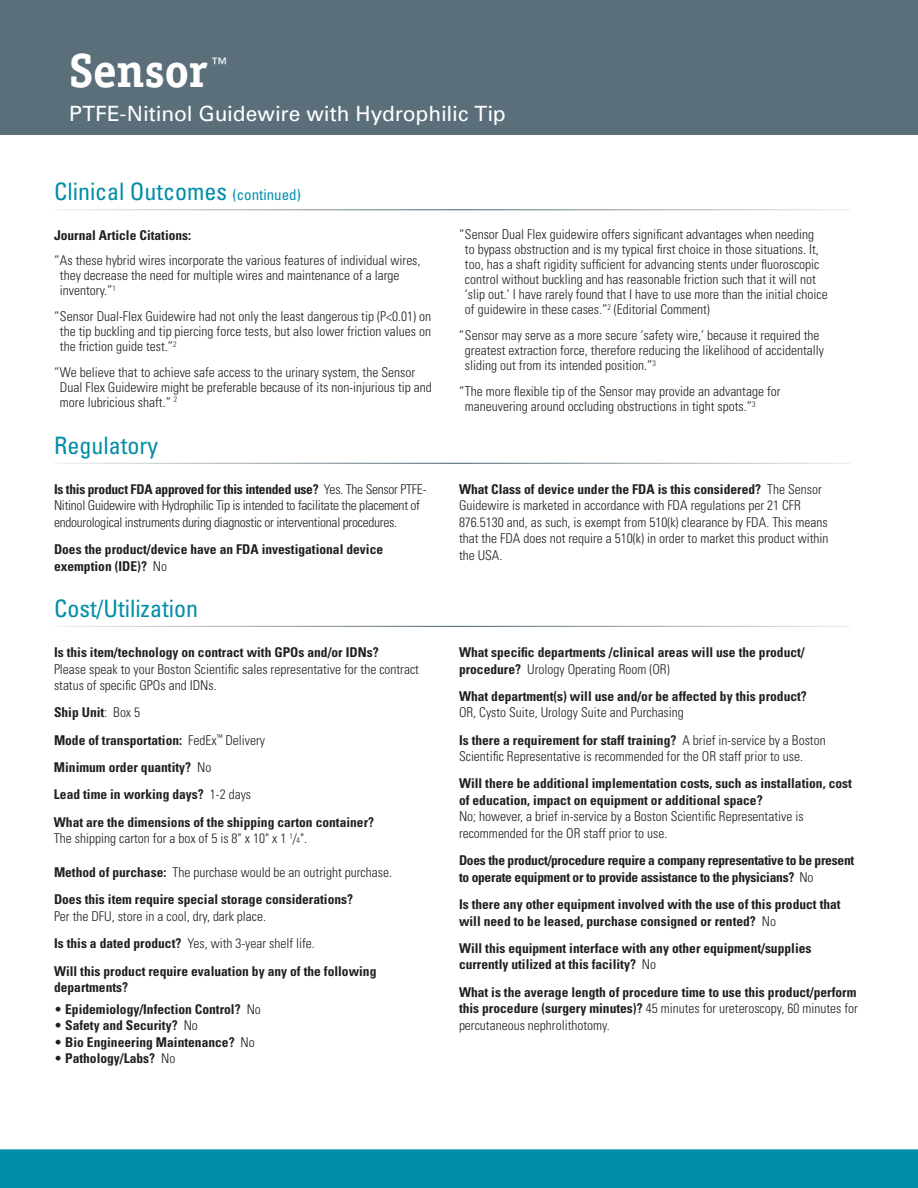
<style>
.page{position:relative;width:918px;height:1188px;background:#fff}
.page>*{position:absolute;margin:0;border:0;box-sizing:border-box;transform-origin:0 0}
.t1{font:700 48px "Officina Serif";letter-spacing:-.01em;color:#fff}
.t2{font:condensed 24px "Univers";color:#008da8}
.t3{font:21px "Univers";letter-spacing:-.005em;color:#fff}
.t4{font:15.75px "Univers";color:#fff}
.t5{font:300 condensed 13.5px/15px "Univers";color:#231f20}
.t6{font:700 condensed 13.5px/16.5px "Univers";color:#231f20}
.t7{font:300 condensed 13.5px/16.5px "Univers";letter-spacing:-.02em;color:#231f20}
.t8{font:700 condensed 13.5px/16.5px "Univers";letter-spacing:-.02em;color:#231f20}
.s1{font-size:15px}
.s2{font-weight:700}
.s3{font-weight:300}
.s4{font-size:7.8px}
</style>
<div class="page">
<div style="left:0;top:1149px;width:918px;height:39px;background:#008da8"></div>
<div style="left:0;top:0;width:918px;height:135px;background:#5b6f7b"></div>
<hr style="left:54px;top:209px;width:797px;height:1px;background:#5b6f7b">
<hr style="left:54px;top:463px;width:797px;height:1px;background:#5b6f7b">
<hr style="left:54px;top:626px;width:797px;height:1px;background:#5b6f7b">
<h1 class="t1" style="left:69px;top:41px;width:140px">Sensor</h1>
<p class="t4" style="left:211px;top:55px;width:17px">™</p>
<h3 class="t3" style="left:69px;top:101px;width:438px">PTFE-Nitinol Guidewire with Hydrophilic Tip</h3>
<h2 class="t2" style="left:54px;top:176px;width:248px">Clinical Outcomes <span class="s1">(continued)</span></h2>
<p class="t6" style="left:54px;top:226px;width:139px">Journal Article Citations:</p>
<p class="t5" style="left:60px;top:253px;width:362px;text-indent:-6px">“As these hybrid wires incorporate the various features of individual wires, they decrease the need for multiple wires and maintenance of a large inventory.”<sup>1</sup></p>
<p class="t5" style="left:60px;top:309px;width:373px;text-align:justify;text-indent:-6px">“Sensor Dual-Flex Guidewire had not only the least dangerous tip (P&lt;0.01) on the tip buckling and tip piercing force tests, but also lower friction values on the friction guide test.”<sup>2</sup></p>
<p class="t5" style="left:60px;top:365px;width:373px;text-indent:-6px">“We believe that to achieve safe access to the urinary system, the Sensor<br>Dual Flex Guidewire might be preferable because of its non-injurious tip and more lubricious shaft.” <sup>2</sup></p>
<h2 class="t2" style="left:54px;top:431px;width:105px">Regulatory</h2>
<p class="t7" style="left:54px;top:481px;width:374px"><span class="s2">Is this product FDA approved for this intended use?</span> Yes. The Sensor PTFE-<br>Nitinol Guidewire with Hydrophilic Tip is intended to facilitate the placement of endourological instruments during diagnostic or interventional procedures.</p>
<p class="t6" style="left:54px;top:541px;width:331px">Does the product/device have an FDA investigational device exemption (IDE)? <span class="s3">No</span></p>
<h2 class="t2" style="left:54px;top:593px;width:145px">Cost/Utilization</h2>
<p class="t6" style="left:54px;top:644px;width:326px">Is this item/technology on contract with GPOs and/or IDNs?</p>
<p class="t5" style="left:54px;top:661px;width:367px;line-height:16.5px">Please speak to your Boston Scientific sales representative for the contract status of specific GPOs and IDNs.</p>
<p class="t6" style="left:54px;top:699px;width:322px;line-height:27.3px">Ship Unit<span class="s3">: Box 5<br></span>Mode of transportation: <span class="s3">FedEx</span><sup>™</sup> <span class="s3">Delivery<br></span>Minimum order quantity? <span class="s3">No<br></span>Lead time in working days? <span class="s3">1-2 days<br></span>What are the dimensions of the shipping carton container?</p>
<p class="t5" style="left:54px;top:831px;width:255px">The shipping carton for a box of 5 is 8" x 10" x 1 <sup>1</sup>/<span class="s4">4</span>".</p>
<p class="t6" style="left:54px;top:859px;width:340px;line-height:27.3px">Method of purchase: <span class="s3">The purchase would be an outright purchase.<br></span>Does this item require special storage considerations?</p>
<p class="t6" style="left:54px;top:902px;width:324px;line-height:27.3px"><span class="s3">Per the DFU, store in a cool, dry, dark place.<br></span>Is this a dated product? <span class="s3">Yes, with 3-year shelf life.<br></span>Will this product require evaluation by any of the following</p>
<p class="t6" style="left:54px;top:979px;width:76px">departments?</p>
<p class="t6" style="left:54px;top:1001px;width:208px"><span class="s3">•</span> Epidemiology/Infection Control? <span class="s3">No</span></p>
<p class="t6" style="left:54px;top:1017px;width:145px"><span class="s3">•</span> Safety and Security? <span class="s3">No</span></p>
<p class="t6" style="left:54px;top:1034px;width:202px"><span class="s3">•</span> Bio Engineering Maintenance? <span class="s3">No</span></p>
<p class="t6" style="left:54px;top:1050px;width:123px"><span class="s3">•</span> Pathology/Labs? <span class="s3">No</span></p>
<p class="t5" style="left:465px;top:227px;width:364px;text-indent:-6px">“Sensor Dual Flex guidewire offers significant advantages when needing<br>to bypass obstruction and is my typical first choice in those situations. It, too, has a shaft rigidity sufficient for advancing stents under fluoroscopic control without buckling and has reasonable friction such that it will not ‘slip out.’ I have rarely found that I have to use more than the initial choice of guidewire in these cases.”<sup>2</sup> (Editorial Comment)</p>
<p class="t5" style="left:465px;top:328px;width:361px;text-indent:-6px">“Sensor may serve as a more secure ‘safety wire,’ because it required the greatest extraction force, therefore reducing the likelihood of accidentally sliding out from its intended position.”<sup>3</sup></p>
<p class="t5" style="left:465px;top:384px;width:317px;text-indent:-6px">“The more flexible tip of the Sensor may provide an advantage for maneuvering around occluding obstructions in tight spots.”<sup>3</sup></p>
<p class="t5" style="left:459px;top:481px;width:371px;line-height:16.5px"><span class="s2">What Class of device under the FDA is this considered?</span> The Sensor Guidewire is marketed in accordance with FDA regulations per 21 CFR 876.5130 and, as such, is exempt from 510(k) clearance by FDA. This means that the FDA does not require a 510(k) in order to market this product within the USA.</p>
<p class="t6" style="left:459px;top:644px;width:347px">What specific departments /clinical areas will use the product/ procedure? <span class="s3">Urology Operating Room (OR)</span></p>
<p class="t6" style="left:459px;top:688px;width:349px">What department(s) will use and/or be affected by this product?</p>
<p class="t5" style="left:459px;top:699px;width:368px;line-height:27.3px">OR, Cysto Suite, Urology Suite and Purchasing<br><span class="s2">Is there a requirement for staff training?</span> A brief in-service by a Boston</p>
<p class="t5" style="left:459px;top:749px;width:346px">Scientific Representative is recommended for the OR staff prior to use.</p>
<p class="t6" style="left:459px;top:775px;width:394px">Will there be additional implementation costs, such as installation, cost of education, impact on equipment or additional space?</p>
<p class="t5" style="left:459px;top:808px;width:346px;line-height:16.5px">No; however, a brief in-service by a Boston Scientific Representative is recommended for the OR staff prior to use.</p>
<p class="t8" style="left:459px;top:852px;width:397px">Does the product/procedure require a company representative to be present to operate equipment or to provide assistance to the physicians? <span class="s3">No</span></p>
<p class="t6" style="left:459px;top:896px;width:383px">Is there any other equipment involved with the use of this product that will need to be leased, purchase consigned or rented? <span class="s3">No</span></p>
<p class="t6" style="left:459px;top:940px;width:354px">Will this equipment interface with any other equipment/supplies currently utilized at this facility? <span class="s3">No</span></p>
<p class="t6" style="left:459px;top:984px;width:400px;text-align:justify">What is the average length of procedure time to use this product/perform this procedure (surgery minutes)? <span class="s3">45 minutes for ureteroscopy, 60 minutes for percutaneous nephrolithotomy.</span></p>
</div>
